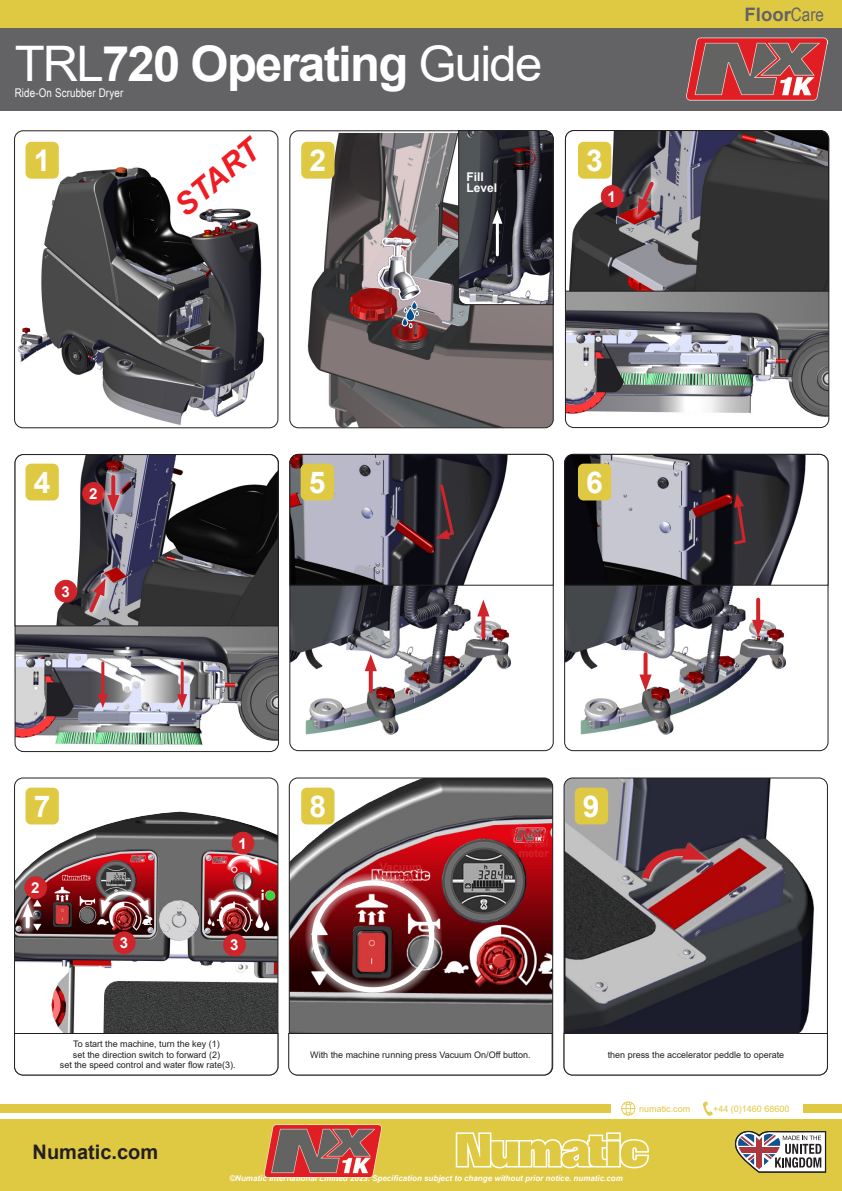
<style>
.page{position:relative;width:842px;height:1191px;background:#fff}
.page>*{position:absolute;margin:0;border:0;box-sizing:border-box;transform-origin:0 0}
.t1{font:700 49px "Arial";letter-spacing:-.035em;color:#fff}
.t2{font:italic 700 30.8px "Arial";color:#ee1d23}
.t3{font:700 30px "Arial";color:#fff}
.t4{font:700 20px "Arial";color:#231f20}
.t5{font:700 18.6px "Arial";color:#636366}
.t6{font:700 15px "Arial";color:#fff}
.t7{font:12px "Arial Narrow";letter-spacing:.01em;color:#fff}
.t8{font:700 12px/11px "Arial";color:#fff}
.t9{font:700 11px/10px "Arial";color:#d1232a;text-align:right}
.t10{font:9px/10.8px "Arial";color:#231f20;text-align:center}
.t11{font:9px "Arial";color:#e0c942}
.t12{font:italic 700 8px "Arial";color:#fff}
.s1{font-weight:400}
.s2{font-family:"Arial Narrow";font-weight:400}
</style>
<div class="page">
<img style="left:289px;top:779px;width:264px;height:253px">
<img style="left:565px;top:586px;width:263px;height:164px">
<svg style="left:756px;top:599px;width:4px;height:21px"></svg>
<svg style="left:752px;top:620px;width:12px;height:16px"></svg>
<svg style="left:643px;top:654px;width:4px;height:20px"></svg>
<svg style="left:639px;top:674px;width:13px;height:17px"></svg>
<img style="left:565px;top:292px;width:264px;height:135px">
<svg style="left:565px;top:130px;width:264px;height:162px;background:#555457"></svg>
<img style="left:15px;top:626px;width:263px;height:125px">
<img style="left:16px;top:778px;width:262px;height:254px">
<img style="left:290px;top:133px;width:263px;height:295px">
<div style="left:289px;top:130px;width:265px;height:298px;border:1px solid #231f20;border-radius:9px"></div>
<img style="left:377px;top:237px;width:44px;height:64px">
<svg style="left:411px;top:301px;width:6px;height:9px"></svg>
<svg style="left:402px;top:317px;width:6px;height:9px"></svg>
<svg style="left:404px;top:307px;width:15px;height:21px"></svg>
<img style="left:290px;top:586px;width:263px;height:164px">
<svg style="left:481px;top:616px;width:4px;height:20px"></svg>
<svg style="left:477px;top:599px;width:12px;height:17px"></svg>
<svg style="left:369px;top:671px;width:4px;height:20px"></svg>
<svg style="left:365px;top:654px;width:12px;height:17px"></svg>
<svg style="left:14px;top:454px;width:265px;height:172px"></svg>
<img style="left:564px;top:778px;width:262px;height:254px">
<svg style="left:288px;top:1032px;width:265px;height:43px"></svg>
<img style="left:15px;top:131px;width:263px;height:297px">
<div style="left:14px;top:130px;width:264px;height:298px;border:1px solid #231f20;border-radius:9px"></div>
<div style="left:0;top:1119px;width:842px;height:72px;background:#e0c942"></div>
<div style="left:0;top:0;width:842px;height:28px;background:#e0c942"></div>
<div style="left:0;top:28px;width:842px;height:83px;background:#636366"></div>
<div style="left:0;top:1104px;width:611px;height:8px;background:#e0c942"></div>
<div style="left:804px;top:1104px;width:38px;height:8px;background:#e0c942"></div>
<svg style="left:621px;top:1101px;width:14px;height:14px"></svg>
<svg style="left:703px;top:1101px;width:10px;height:14px"></svg>
<div style="left:26px;top:142px;width:33px;height:37px;background:#e0c942;border-radius:6px"></div>
<div style="left:301px;top:142px;width:33px;height:37px;background:#e0c942;border-radius:6px"></div>
<div style="left:578px;top:142px;width:33px;height:37px;background:#e0c942;border-radius:6px"></div>
<div style="left:232px;top:832px;width:22px;height:22px;background:#d1232a;border-radius:50%"></div>
<div style="left:232px;top:831px;width:22px;height:23px;border:1px solid #d1232a;border-radius:50%"></div>
<div style="left:83px;top:482px;width:21px;height:22px;background:#d1232a;border-radius:50%"></div>
<div style="left:82px;top:482px;width:23px;height:23px;border:1px solid #d1232a;border-radius:50%"></div>
<div style="left:113px;top:932px;width:22px;height:21px;background:#d1232a;border-radius:50%"></div>
<div style="left:113px;top:931px;width:23px;height:23px;border:1px solid #d1232a;border-radius:50%"></div>
<div style="left:224px;top:934px;width:21px;height:21px;background:#d1232a;border-radius:50%"></div>
<div style="left:223px;top:933px;width:23px;height:23px;border:1px solid #d1232a;border-radius:50%"></div>
<div style="left:25px;top:876px;width:22px;height:22px;background:#d1232a;border-radius:50%"></div>
<div style="left:24px;top:876px;width:23px;height:23px;border:1px solid #d1232a;border-radius:50%"></div>
<div style="left:55px;top:580px;width:22px;height:22px;background:#d1232a;border-radius:50%"></div>
<div style="left:55px;top:580px;width:22px;height:22px;border:1px solid #d1232a;border-radius:50%"></div>
<div style="left:601px;top:186px;width:22px;height:21px;background:#d1232a;border-radius:50%"></div>
<div style="left:601px;top:185px;width:22px;height:23px;border:1px solid #d1232a;border-radius:50%"></div>
<svg style="left:563px;top:1032px;width:265px;height:43px"></svg>
<div style="left:26px;top:787px;width:33px;height:37px;background:#e0c942;border-radius:6px"></div>
<div style="left:301px;top:787px;width:33px;height:37px;background:#e0c942;border-radius:6px"></div>
<div style="left:575px;top:787px;width:33px;height:37px;background:#e0c942;border-radius:6px"></div>
<svg style="left:637px;top:836px;width:75px;height:51px;background:#6a424a"></svg>
<svg style="left:458px;top:130px;width:96px;height:175px;background:#494950"></svg>
<hr style="left:101px;top:663px;width:3px;height:36px;background:#d1232a">
<svg style="left:98px;top:694px;width:10px;height:14px"></svg>
<hr style="left:181px;top:663px;width:3px;height:36px;background:#d1232a">
<svg style="left:177px;top:694px;width:10px;height:14px"></svg>
<div style="left:26px;top:463px;width:33px;height:37px;background:#e0c942;border-radius:6px"></div>
<svg style="left:17px;top:897px;width:22px;height:37px"></svg>
<svg style="left:26px;top:917px;width:4px;height:9px"></svg>
<svg style="left:23px;top:903px;width:10px;height:14px"></svg>
<svg style="left:78px;top:569px;width:40px;height:53px;background:#7d646a"></svg>
<svg style="left:625px;top:172px;width:40px;height:53px;background:#835a60"></svg>
<svg style="left:102px;top:469px;width:23px;height:48px"></svg>
<svg style="left:111px;top:477px;width:4px;height:18px"></svg>
<svg style="left:107px;top:495px;width:12px;height:17px"></svg>
<svg style="left:98px;top:888px;width:53px;height:29px"></svg>
<svg style="left:101px;top:888px;width:48px;height:26px"></svg>
<svg style="left:208px;top:888px;width:53px;height:29px"></svg>
<img style="left:210px;top:842px;width:59px;height:72px">
<svg style="left:14px;top:1032px;width:265px;height:43px"></svg>
<img style="left:304px;top:872px;width:138px;height:128px">
<div style="left:312px;top:880px;width:122px;height:112px;border:5px solid #fff;border-radius:50%"></div>
<svg style="left:289px;top:453px;width:265px;height:133px"></svg>
<svg style="left:564px;top:453px;width:265px;height:133px;background:#726f71"></svg>
<svg style="left:735px;top:1131px;width:91px;height:42px;background:#afa39d"></svg>
<svg style="left:456px;top:1132px;width:193px;height:37px"></svg>
<img style="left:686px;top:37px;width:142px;height:64px">
<img style="left:264px;top:1124px;width:118px;height:53px">
<h1 class="t1" style="left:15px;top:29px;width:529px"><span class="s1">TRL</span>720 Operating <span class="s1">Guide</span></h1>
<h3 class="t7" style="left:15px;top:84px;width:110px">Ride-On Scrubber Dryer</h3>
<h2 class="t2" style="left:166px;top:193px;width:101px;rotate:-40deg">START</h2>
<h3 class="t3" style="left:34px;top:139px;width:18px">1</h3>
<h3 class="t3" style="left:309px;top:139px;width:18px">2</h3>
<h3 class="t3" style="left:586px;top:139px;width:18px">3</h3>
<h3 class="t8" style="left:467px;top:171px;width:32px">Fill<br>Level</h3>
<h3 class="t6" style="left:608px;top:186px;width:10px">1</h3>
<h3 class="t3" style="left:34px;top:461px;width:18px">4</h3>
<h3 class="t6" style="left:89px;top:483px;width:10px">2</h3>
<h3 class="t6" style="left:61px;top:581px;width:10px">3</h3>
<h3 class="t3" style="left:309px;top:461px;width:18px">5</h3>
<h3 class="t3" style="left:586px;top:461px;width:18px">6</h3>
<h3 class="t3" style="left:34px;top:785px;width:18px">7</h3>
<h3 class="t3" style="left:309px;top:785px;width:18px">8</h3>
<h3 class="t3" style="left:583px;top:785px;width:18px">9</h3>
<h3 class="t6" style="left:31px;top:877px;width:10px">2</h3>
<h3 class="t6" style="left:238px;top:832px;width:10px">1</h3>
<h3 class="t6" style="left:120px;top:932px;width:10px">3</h3>
<h3 class="t6" style="left:230px;top:934px;width:10px">3</h3>
<p class="t9" style="left:380px;top:861px;width:44px;line-height:12px;text-align:left">Vacuum<br>On/Off</p>
<p class="t9" style="left:511px;top:828px;width:39px">Battery level meter</p>
<h3 class="t5" style="left:744px;top:2px;width:81px">Floor<span class="s2">Care</span></h3>
<p class="t10" style="left:60px;top:1038px;width:177px">To start the machine, turn the key (1)<br>set the direction switch to forward (2)<br>set the speed control and water flow rate(3).</p>
<h3 class="t4" style="left:33px;top:1138px;width:127px">Numatic.com</h3>
<p class="t10" style="left:310px;top:1049px;width:222px">With the machine running press Vacuum On/Off button.</p>
<p class="t10" style="left:608px;top:1049px;width:178px">then press the accelerator peddle to operate</p>
<p class="t11" style="left:639px;top:1102px;width:53px">numatic.com</p>
<p class="t11" style="left:713px;top:1102px;width:78px">+44 (0)1460 68600</p>
<p class="t12" style="left:229px;top:1173px;width:395px">©Numatic International Limited 2023. Specification subject to change without prior notice. numatic.com</p>
</div>
